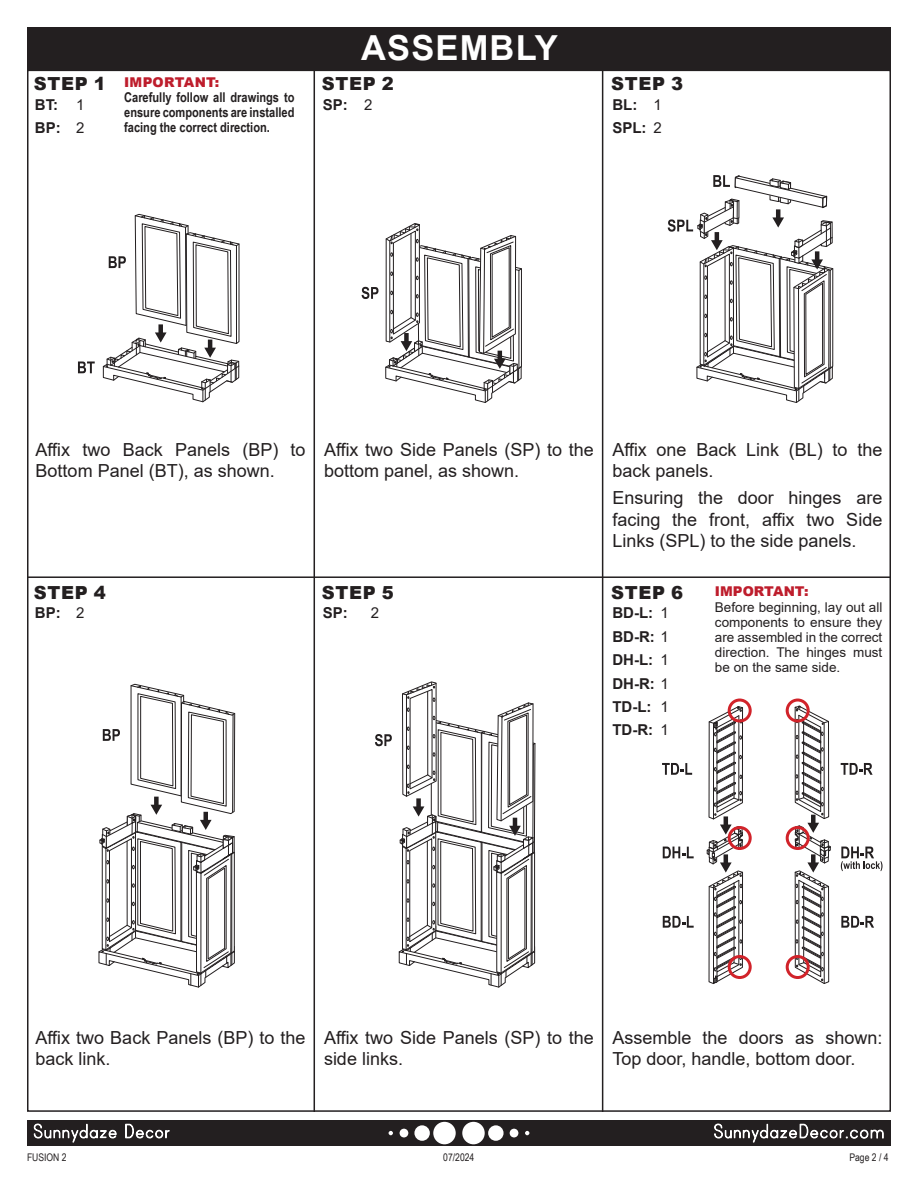
<style>
.page{position:relative;width:918px;height:1188px;background:#fff}
.page>*{position:absolute;margin:0;border:0;box-sizing:border-box;transform-origin:0 0}
.t1{font:700 34.5px "Arial";letter-spacing:.035em;color:#fff}
.t2{font:18px/21.6px "Arial";color:#231f20}
.t3{font:900 18px "Arial";letter-spacing:.035em;color:#231f20}
.t4{font:700 15px "Arial";color:#231f20}
.t5{font:15px "Arial";color:#231f20}
.t6{font:13.5px/15px "Arial";color:#231f20;text-align:justify}
.t7{font:700 13.5px/15px "Arial Narrow";color:#231f20;text-align:justify}
.t8{font:900 13.5px "Arial";color:#be1d2c}
.t9{font:10.5px "Arial Narrow";color:#231f20}
.s1{font-weight:400}
</style>
<div class="page">
<div style="left:27px;top:1120px;width:864px;height:26px;background:#231f20"></div>
<div style="left:462px;top:1122px;width:23px;height:22px;background:#fff;border-radius:50%"></div>
<div style="left:488px;top:1125px;width:16px;height:16px;background:#fff;border-radius:50%"></div>
<div style="left:510px;top:1129px;width:8px;height:8px;background:#fff;border-radius:50%"></div>
<svg style="left:525px;top:1131px;width:4px;height:4px"></svg>
<div style="left:433px;top:1122px;width:23px;height:22px;background:#fff;border-radius:50%"></div>
<div style="left:414px;top:1125px;width:16px;height:16px;background:#fff;border-radius:50%"></div>
<div style="left:400px;top:1129px;width:8px;height:8px;background:#fff;border-radius:50%"></div>
<svg style="left:389px;top:1131px;width:4px;height:4px"></svg>
<svg style="left:34px;top:1123px;width:83px;height:20px"></svg>
<svg style="left:125px;top:1124px;width:45px;height:15px"></svg>
<svg style="left:714px;top:1123px;width:170px;height:20px"></svg>
<hr style="left:28px;top:576px;width:862px;height:2px;background:#231f20">
<hr style="left:314px;top:70px;width:1px;height:1041px;background:#231f20">
<hr style="left:602px;top:70px;width:1px;height:1041px;background:#231f20">
<svg style="left:398px;top:681px;width:138px;height:307px"></svg>
<svg style="left:794px;top:705px;width:37px;height:279px"></svg>
<svg style="left:706px;top:706px;width:38px;height:278px"></svg>
<svg style="left:98px;top:684px;width:138px;height:304px"></svg>
<svg style="left:375px;top:734px;width:17px;height:12px"></svg>
<svg style="left:663px;top:847px;width:31px;height:11px"></svg>
<svg style="left:662px;top:763px;width:30px;height:12px"></svg>
<svg style="left:663px;top:916px;width:31px;height:12px"></svg>
<svg style="left:841px;top:847px;width:42px;height:24px"></svg>
<svg style="left:841px;top:763px;width:32px;height:12px"></svg>
<svg style="left:841px;top:916px;width:33px;height:12px"></svg>
<svg style="left:362px;top:287px;width:16px;height:12px"></svg>
<svg style="left:385px;top:223px;width:137px;height:180px"></svg>
<svg style="left:78px;top:361px;width:17px;height:12px"></svg>
<svg style="left:102px;top:214px;width:138px;height:189px"></svg>
<svg style="left:668px;top:175px;width:166px;height:228px"></svg>
<div style="left:27px;top:27px;width:864px;height:43px;background:#231f20"></div>
<div style="left:786px;top:699px;width:24px;height:24px;border:3px solid #d1232a;border-radius:50%"></div>
<div style="left:728px;top:699px;width:24px;height:24px;border:3px solid #d1232a;border-radius:50%"></div>
<div style="left:786px;top:826px;width:24px;height:24px;border:3px solid #d1232a;border-radius:50%"></div>
<div style="left:728px;top:826px;width:24px;height:24px;border:3px solid #d1232a;border-radius:50%"></div>
<div style="left:786px;top:955px;width:24px;height:24px;border:3px solid #d1232a;border-radius:50%"></div>
<div style="left:728px;top:955px;width:24px;height:24px;border:3px solid #d1232a;border-radius:50%"></div>
<p class="t3" style="left:34px;top:71px;width:73px">STEP 1</p>
<p class="t4" style="left:35px;top:94px;width:51px">BT: <span class="s1">1</span></p>
<p class="t4" style="left:35px;top:117px;width:51px">BP: <span class="s1">2</span></p>
<p class="t8" style="left:124px;top:73px;width:97px">IMPORTANT:</p>
<p class="t7" style="left:124px;top:89px;width:172px">Carefully follow all drawings to ensure components are installed facing the correct direction.</p>
<p class="t1" style="left:361px;top:23px;width:198px">ASSEMBLY</p>
<p class="t3" style="left:322px;top:71px;width:73px">STEP 2</p>
<p class="t4" style="left:323px;top:94px;width:51px">SP: <span class="s1">2</span></p>
<p class="t3" style="left:611px;top:71px;width:73px">STEP 3</p>
<p class="t4" style="left:612px;top:94px;width:51px">BL: <span class="s1">1</span></p>
<p class="t4" style="left:612px;top:117px;width:51px">SPL: <span class="s1">2</span></p>
<p class="t2" style="left:36px;top:438px;width:272px">Affix two Back Panels (BP) to<br>Bottom Panel (BT), as shown.</p>
<p class="t2" style="left:324px;top:438px;width:271px">Affix two Side Panels (SP) to the bottom panel, as shown.</p>
<p class="t2" style="left:612px;top:438px;width:271px">Affix one Back Link (BL) to the back panels.</p>
<p class="t2" style="left:612px;top:487px;width:271px;text-align:justify">Ensuring the door hinges are facing the front, affix two Side Links (SPL) to the side panels.</p>
<p class="t3" style="left:34px;top:579px;width:73px">STEP 4</p>
<p class="t4" style="left:35px;top:602px;width:51px">BP: <span class="s1">2</span></p>
<p class="t3" style="left:322px;top:579px;width:73px">STEP 5</p>
<p class="t4" style="left:323px;top:602px;width:27px">SP:</p>
<p class="t5" style="left:371px;top:603px;width:10px">2</p>
<p class="t3" style="left:611px;top:579px;width:73px">STEP 6</p>
<p class="t4" style="left:612px;top:602px;width:58px">BD-L: <span class="s1">1</span></p>
<p class="t4" style="left:612px;top:626px;width:58px">BD-R: <span class="s1">1</span></p>
<p class="t4" style="left:612px;top:649px;width:58px">DH-L: <span class="s1">1</span></p>
<p class="t4" style="left:612px;top:673px;width:58px">DH-R: <span class="s1">1</span></p>
<p class="t4" style="left:612px;top:696px;width:58px">TD-L: <span class="s1">1</span></p>
<p class="t4" style="left:612px;top:719px;width:58px">TD-R: <span class="s1">1</span></p>
<p class="t8" style="left:715px;top:581px;width:95px">IMPORTANT:</p>
<p class="t6" style="left:715px;top:599px;width:169px">Before beginning, lay out all components to ensure they are assembled in the correct direction. The hinges must be on the same side.</p>
<p class="t2" style="left:36px;top:1026px;width:271px">Affix two Back Panels (BP) to the back link.</p>
<p class="t2" style="left:324px;top:1026px;width:271px">Affix two Side Panels (SP) to the side links.</p>
<p class="t2" style="left:612px;top:1026px;width:271px">Assemble the doors as shown:<br>Top door, handle, bottom door.</p>
<p class="t9" style="left:27px;top:1150px;width:41px">FUSION 2</p>
<p class="t9" style="left:443px;top:1150px;width:33px">07/2024</p>
<p class="t9" style="left:849px;top:1150px;width:41px">Page 2 / 4</p>
</div>
